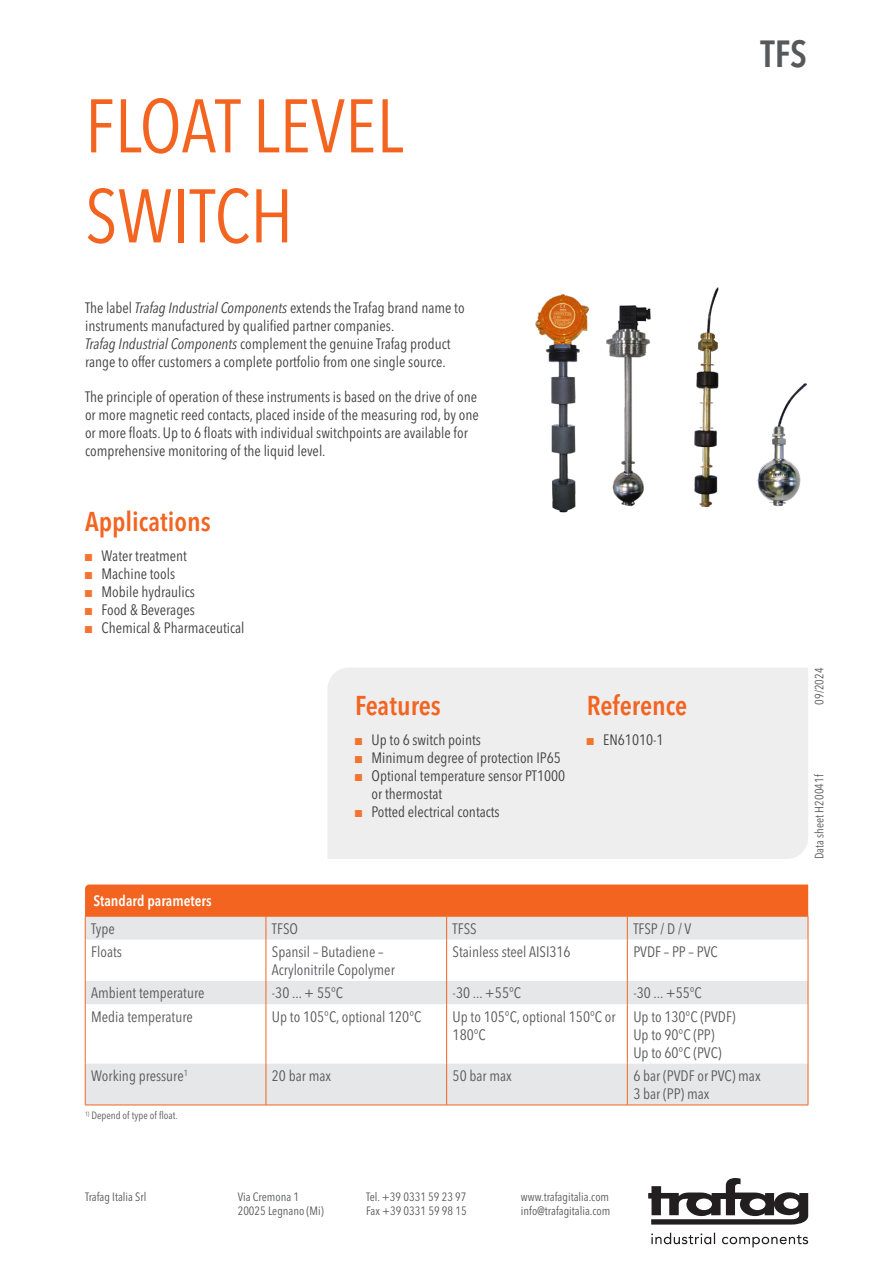
<style>
.page{position:relative;width:893px;height:1263px;background:#fff}
.page>*{position:absolute;margin:0;border:0;box-sizing:border-box;transform-origin:0 0}
.titolo_scheda{font:condensed 75px "Avenir Next LT Pro";color:#f36421}
.t1{font:600 condensed 37.5px "Avenir Next LT Pro";color:#57585a}
.titolo_disegni{font:600 condensed 27px "Avenir Next LT Pro";color:#f36421}
.t2{font:condensed 15px/18px "Avenir Next LT Pro";color:#3e3e3f}
.testo_tabelle{font:condensed 15px/18px "Avenir Next LT Pro";color:#57585a}
.titolo_tab{font:600 condensed 15px "Avenir Next LT Pro";color:#fff}
.t3{font:condensed 12px/14.4px "Avenir Next LT Pro";color:#57585a}
.base_testo{font:condensed 10.5px "Avenir Next LT Pro";color:#57585a}
.s1{font-style:italic}
.s2{font-family:"Arial Narrow";font-stretch:normal;color:#f37431}
</style>
<div class="page">
<svg style="left:722px;top:1235px;width:86px;height:12px"></svg>
<svg style="left:651px;top:1233px;width:64px;height:11px"></svg>
<svg style="left:648px;top:1178px;width:160px;height:46px"></svg>
<div style="left:328px;top:668px;width:480px;height:191px;background:#eeeeef"></div>
<svg style="left:86px;top:939px;width:722px;height:166px"></svg>
<hr style="left:85px;top:939px;width:1px;height:42px;background:#f36421">
<hr style="left:266px;top:939px;width:1px;height:42px;background:#f36421">
<hr style="left:808px;top:939px;width:1px;height:42px;background:#f36421">
<svg style="left:85px;top:981px;width:1px;height:23px"></svg>
<svg style="left:266px;top:981px;width:1px;height:23px"></svg>
<svg style="left:808px;top:981px;width:1px;height:23px"></svg>
<hr style="left:85px;top:1004px;width:1px;height:59px;background:#f36421">
<hr style="left:266px;top:1004px;width:1px;height:59px;background:#f36421">
<hr style="left:808px;top:1004px;width:1px;height:59px;background:#f36421">
<hr style="left:85px;top:1063px;width:1px;height:42px;background:#f36421">
<hr style="left:266px;top:1063px;width:1px;height:42px;background:#f36421">
<hr style="left:808px;top:1063px;width:1px;height:42px;background:#f36421">
<hr style="left:85px;top:1105px;width:181px;height:1px;background:#f36421">
<hr style="left:266px;top:1105px;width:181px;height:1px;background:#f36421">
<hr style="left:447px;top:1105px;width:180px;height:1px;background:#f36421">
<hr style="left:627px;top:1105px;width:181px;height:1px;background:#f36421">
<hr style="left:446px;top:939px;width:1px;height:42px;background:#f36421">
<hr style="left:627px;top:939px;width:1px;height:42px;background:#f36421">
<svg style="left:446px;top:981px;width:1px;height:23px"></svg>
<svg style="left:627px;top:981px;width:1px;height:23px"></svg>
<hr style="left:446px;top:1004px;width:1px;height:59px;background:#f36421">
<hr style="left:627px;top:1004px;width:1px;height:59px;background:#f36421">
<hr style="left:446px;top:1063px;width:1px;height:42px;background:#f36421">
<hr style="left:627px;top:1063px;width:1px;height:42px;background:#f36421">
<svg style="left:85px;top:884px;width:724px;height:55px;background:#ed9a73"></svg>
<img style="left:535px;top:287px;width:272px;height:226px">
<p class="titolo_scheda" style="left:85px;top:81px;width:320px">FLOAT LEVEL</p>
<p class="titolo_scheda" style="left:85px;top:171px;width:210px">SWITCH</p>
<h2 class="t1" style="left:760px;top:31px;width:48px">TFS</h2>
<p class="t2" style="left:85px;top:299px;width:381px">The label <span class="s1">Trafag Industrial Components</span> extends the Trafag brand name to instruments manufactured by qualified partner companies.<br><span class="s1">Trafag Industrial Components</span> complement the genuine Trafag product range to offer customers a complete portfolio from one single source.</p>
<p class="t2" style="left:85px;top:388px;width:395px">The principle of operation of these instruments is based on the drive of one or more magnetic reed contacts, placed inside of the measuring rod, by one or more floats. Up to 6 floats with individual switchpoints are available for comprehensive monitoring of the liquid level.</p>
<p class="titolo_disegni" style="left:85px;top:505px;width:127px">Applications</p>
<p class="t2" style="left:85px;top:547px;width:103px"><span class="s2">■</span> Water treatment</p>
<p class="t2" style="left:85px;top:565px;width:92px"><span class="s2">■</span> Machine tools</p>
<p class="t2" style="left:85px;top:583px;width:112px"><span class="s2">■</span> Mobile hydraulics</p>
<p class="t2" style="left:85px;top:601px;width:111px"><span class="s2">■</span> Food &amp; Beverages</p>
<p class="t2" style="left:85px;top:619px;width:161px"><span class="s2">■</span> Chemical &amp; Pharmaceutical</p>
<p class="titolo_tab" style="left:94px;top:891px;width:120px">Standard parameters</p>
<h3 class="titolo_disegni" style="left:355px;top:689px;width:87px">Features</h3>
<p class="t2" style="left:355px;top:731px;width:127px"><span class="s2">■</span> Up to 6 switch points</p>
<p class="t2" style="left:355px;top:749px;width:207px"><span class="s2">■</span> Minimum degree of protection IP65</p>
<p class="t2" style="left:372px;top:767px;width:195px;text-indent:-16px"><span class="s2">■</span> Optional temperature sensor PT1000 or thermostat</p>
<p class="t2" style="left:355px;top:803px;width:146px"><span class="s2">■</span> Potted electrical contacts</p>
<h3 class="titolo_disegni" style="left:587px;top:689px;width:102px">Reference</h3>
<p class="t2" style="left:587px;top:731px;width:78px"><span class="s2">■</span> EN61010-1</p>
<p class="testo_tabelle" style="left:91px;top:919px;width:25px">Type</p>
<p class="testo_tabelle" style="left:272px;top:919px;width:28px">TFSO</p>
<p class="testo_tabelle" style="left:453px;top:919px;width:26px">TFSS</p>
<p class="testo_tabelle" style="left:633px;top:919px;width:59px">TFSP / D / V</p>
<p class="testo_tabelle" style="left:91px;top:942px;width:32px">Floats</p>
<p class="testo_tabelle" style="left:272px;top:942px;width:113px">Spansil – Butadiene –</p>
<p class="testo_tabelle" style="left:272px;top:960px;width:124px">Acrylonitrile Copolymer</p>
<p class="testo_tabelle" style="left:453px;top:942px;width:120px">Stainless steel AISI316</p>
<p class="testo_tabelle" style="left:633px;top:942px;width:86px">PVDF – PP – PVC</p>
<p class="testo_tabelle" style="left:91px;top:984px;width:115px">Ambient temperature</p>
<p class="testo_tabelle" style="left:272px;top:984px;width:73px">-30 ... + 55°C</p>
<p class="testo_tabelle" style="left:453px;top:984px;width:70px">-30 ... +55°C</p>
<p class="testo_tabelle" style="left:633px;top:984px;width:70px">-30 ... +55°C</p>
<p class="testo_tabelle" style="left:91px;top:1007px;width:103px">Media temperature</p>
<p class="testo_tabelle" style="left:272px;top:1007px;width:151px">Up to 105°C, optional 120°C</p>
<p class="testo_tabelle" style="left:453px;top:1007px;width:164px">Up to 105°C, optional 150°C or<br>180°C</p>
<p class="testo_tabelle" style="left:633px;top:1007px;width:104px">Up to 130°C (PVDF)</p>
<p class="testo_tabelle" style="left:633px;top:1025px;width:83px">Up to 90°C (PP)</p>
<p class="testo_tabelle" style="left:633px;top:1043px;width:90px">Up to 60°C (PVC)</p>
<p class="testo_tabelle" style="left:91px;top:1067px;width:98px">Working pressure<sup>1</sup></p>
<p class="testo_tabelle" style="left:272px;top:1067px;width:61px">20 bar max</p>
<p class="testo_tabelle" style="left:453px;top:1067px;width:61px">50 bar max</p>
<p class="testo_tabelle" style="left:633px;top:1067px;width:129px">6 bar (PVDF or PVC) max</p>
<p class="testo_tabelle" style="left:633px;top:1085px;width:78px">3 bar (PP) max</p>
<p class="base_testo" style="left:85px;top:1109px;width:94px"><sup>1)</sup> Depend of type of float.</p>
<p class="t3" style="left:812px;top:704px;width:38px;rotate:-90deg">09/2024</p>
<p class="t3" style="left:812px;top:859px;width:86px;rotate:-90deg">Data sheet H20041f</p>
<p class="t3" style="left:85px;top:1189px;width:63px">Trafag Italia Srl</p>
<p class="t3" style="left:238px;top:1189px;width:88px">Via Cremona 1<br>20025 Legnano (Mi)</p>
<p class="t3" style="left:366px;top:1189px;width:102px">Tel. +39 0331 59 23 97<br>Fax +39 0331 59 98 15</p>
<p class="t3" style="left:521px;top:1189px;width:91px">www.trafagitalia.com info@trafagitalia.com</p>
</div>
